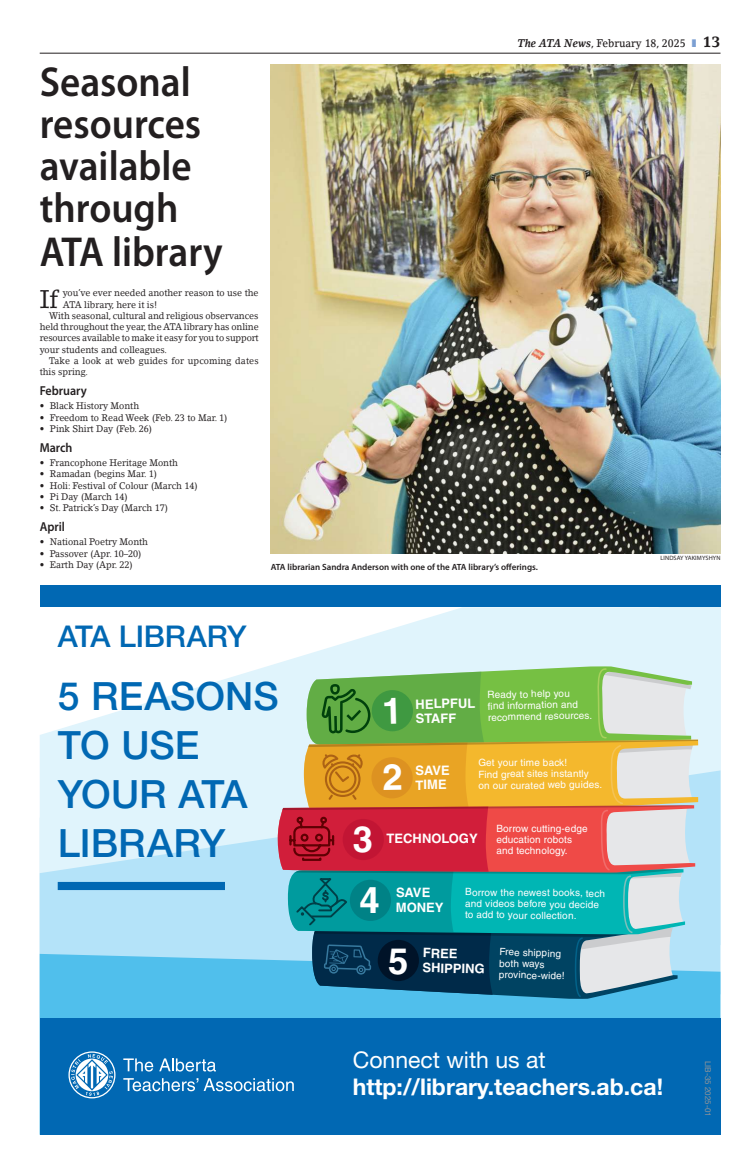
<style>
.page{position:relative;width:756px;height:1170px;background:#fff}
.page>*{position:absolute;margin:0;border:0;box-sizing:border-box;transform-origin:0 0}
.t1{font:600 42px/42.6px "Myriad Pro";color:#231f20;scale:.93 1}
.t2{font:500 39px/49px "Helvetica Neue LT Std";color:#0168b3}
.t3{font:700 36.3px "Helvetica LT Std";color:#fff}
.t4{font:500 30px "Helvetica Neue LT Std";letter-spacing:-.01em;color:#0168b3}
.t5{font:25.4px "Lino Letter Std";color:#231f20;scale:.95 1}
.t6{font:700 23px "Helvetica Neue LT Std";color:#fff}
.t7{font:23px "Helvetica Neue LT Std";color:#fff}
.t8{font:700 13px/14.6px "Helvetica LT Std";letter-spacing:-.01em;color:#fff}
.t9{font:600 13px "Myriad Pro";color:#231f20;scale:.93 1}
.t10{font:500 11.1px "Lino Letter Std";color:#231f20;scale:.9 1}
.t11{font:10px/11.3px "Helvetica LT Std";letter-spacing:.015em;color:#fff}
.t12{font:9.5px "Lino Letter Std";letter-spacing:-.005em;color:#231f20;scale:.95 1}
.t13{font:600 9px "Myriad Pro";color:#231f20}
.t14{font:8px "Helvetica Neue LT Std";color:#939598}
.t15{font:6.2px "Myriad Pro";letter-spacing:.02em;color:#231f20}
.s1{font-weight:700;font-style:italic}
.s2{color:#7c9fd2}
.s3{font-weight:700;font-size:15.1px}
</style>
<div class="page">
<hr style="left:40px;top:53px;width:680px;height:1px;background:#231f20">
<svg style="left:40px;top:607px;width:680px;height:163px;fill:#e0f4fc"></svg>
<svg style="left:40px;top:770px;width:680px;height:183px;background:#c7eafa"></svg>
<div style="left:40px;top:953px;width:680px;height:64px;background:#50bfec"></div>
<div style="left:40px;top:1017px;width:680px;height:117px;background:#0168b3"></div>
<div style="left:58px;top:881px;width:167px;height:9px;background:#0168b3"></div>
<svg style="left:68px;top:1051px;width:47px;height:47px"></svg>
<svg style="left:123px;top:1058px;width:30px;height:13px"></svg>
<svg style="left:159px;top:1058px;width:57px;height:13px"></svg>
<svg style="left:123px;top:1078px;width:171px;height:13px"></svg>
<div style="left:40px;top:585px;width:680px;height:22px;background:#0168b3"></div>
<img style="left:271px;top:64px;width:449px;height:489px">
<svg style="left:278px;top:666px;width:420px;height:332px;background:#8b977b"></svg>
<h1 class="t1" style="left:40px;top:60px;width:198px">Seasonal resources available through<br>ATA library</h1>
<h3 class="t5" style="left:40px;top:283px;width:21px">If</h3>
<p class="t12" style="left:63px;top:287px;width:208px">you’ve ever needed another reason to use the</p>
<p class="t12" style="left:63px;top:298px;width:101px">ATA library, here it is!</p>
<p class="t12" style="left:49px;top:310px;width:222px">With seasonal, cultural and religious observances</p>
<p class="t12" style="left:40px;top:321px;width:232px">held throughout the year, the ATA library has online</p>
<p class="t12" style="left:40px;top:332px;width:232px">resources available to make it easy for you to support</p>
<p class="t12" style="left:40px;top:343px;width:135px">your students and colleagues.</p>
<p class="t12" style="left:49px;top:355px;width:222px">Take a look at web guides for upcoming dates</p>
<p class="t12" style="left:40px;top:366px;width:52px">this spring.</p>
<h3 class="t9" style="left:40px;top:382px;width:52px">February</h3>
<p class="t12" style="left:40px;top:400px;width:106px">• Black History Month</p>
<p class="t12" style="left:40px;top:411px;width:199px">• Freedom to Read Week (Feb. 23 to Mar. 1)</p>
<p class="t12" style="left:40px;top:423px;width:120px">• Pink Shirt Day (Feb. 26)</p>
<h3 class="t9" style="left:40px;top:439px;width:37px">March</h3>
<p class="t12" style="left:40px;top:457px;width:147px">• Francophone Heritage Month</p>
<p class="t12" style="left:40px;top:468px;width:125px">• Ramadan (begins Mar. 1)</p>
<p class="t12" style="left:40px;top:479px;width:168px">• Holi: Festival of Colour (March 14)</p>
<p class="t12" style="left:40px;top:491px;width:94px">• Pi Day (March 14)</p>
<p class="t12" style="left:40px;top:502px;width:137px">• St. Patrick’s Day (March 17)</p>
<h3 class="t9" style="left:40px;top:518px;width:29px">April</h3>
<p class="t12" style="left:40px;top:536px;width:116px">• National Poetry Month</p>
<p class="t12" style="left:40px;top:547px;width:109px">• Passover (Apr. 10–20)</p>
<p class="t12" style="left:40px;top:559px;width:99px">• Earth Day (Apr. 22)</p>
<p class="t10" style="left:517px;top:36px;width:227px"><span class="s1">The ATA News</span>, February 18, 2025 <span class="s2">❚</span> <span class="s3">13</span></p>
<p class="t13" style="left:271px;top:561px;width:268px">ATA librarian Sandra Anderson with one of the ATA library’s offerings.</p>
<p class="t15" style="left:660px;top:554px;width:62px">LINDSAY YAKIMYSHYN</p>
<h3 class="t4" style="left:58px;top:618px;width:190px">ATA LIBRARY</h3>
<h2 class="t2" style="left:58px;top:671px;width:223px">5 REASONS<br>TO USE<br>YOUR ATA<br>LIBRARY</h2>
<h3 class="t8" style="left:415px;top:696px;width:61px;rotate:-1deg">HELPFUL</h3>
<h3 class="t8" style="left:415px;top:711px;width:42px;rotate:-1deg">STAFF</h3>
<p class="t11" style="left:487px;top:689px;width:106px;rotate:-1deg">Ready to help you<br>find information and recommend resources.</p>
<h3 class="t3" style="left:353px;top:817px;width:22px">3</h3>
<p class="t11" style="left:478px;top:757px;width:125px;rotate:-1deg">Get your time back!<br>Find great sites instantly on our curated web guides.</p>
<p class="t11" style="left:496px;top:822px;width:93px">Borrow cutting-edge education robots</p>
<h3 class="t8" style="left:415px;top:762px;width:36px">SAVE</h3>
<h3 class="t8" style="left:415px;top:777px;width:33px">TIME</h3>
<h3 class="t8" style="left:386px;top:831px;width:93px">TECHNOLOGY</h3>
<p class="t11" style="left:496px;top:845px;width:73px">and technology.</p>
<h3 class="t3" style="left:359px;top:878px;width:22px">4</h3>
<h3 class="t8" style="left:396px;top:884px;width:49px">SAVE<br>MONEY</h3>
<p class="t11" style="left:465px;top:885px;width:141px;rotate:1deg">Borrow the newest books, tech and videos before you decide</p>
<p class="t11" style="left:465px;top:908px;width:113px;rotate:1deg">to add to your collection.</p>
<h3 class="t3" style="left:388px;top:938px;width:22px">5</h3>
<h3 class="t8" style="left:423px;top:945px;width:64px;rotate:2deg">FREE<br>SHIPPING</h3>
<p class="t11" style="left:499px;top:945px;width:63px;rotate:2deg">Free shipping both ways</p>
<p class="t11" style="left:499px;top:968px;width:67px;rotate:2deg">province-wide!</p>
<h3 class="t7" style="left:352px;top:1045px;width:194px">Connect with us at</h3>
<h3 class="t6" style="left:352px;top:1072px;width:312px">http://library.teachers.ab.ca!</h3>
<p class="t14" style="left:712px;top:1060px;width:58px;rotate:90deg">LIB-35 2025-01</p>
</div>
